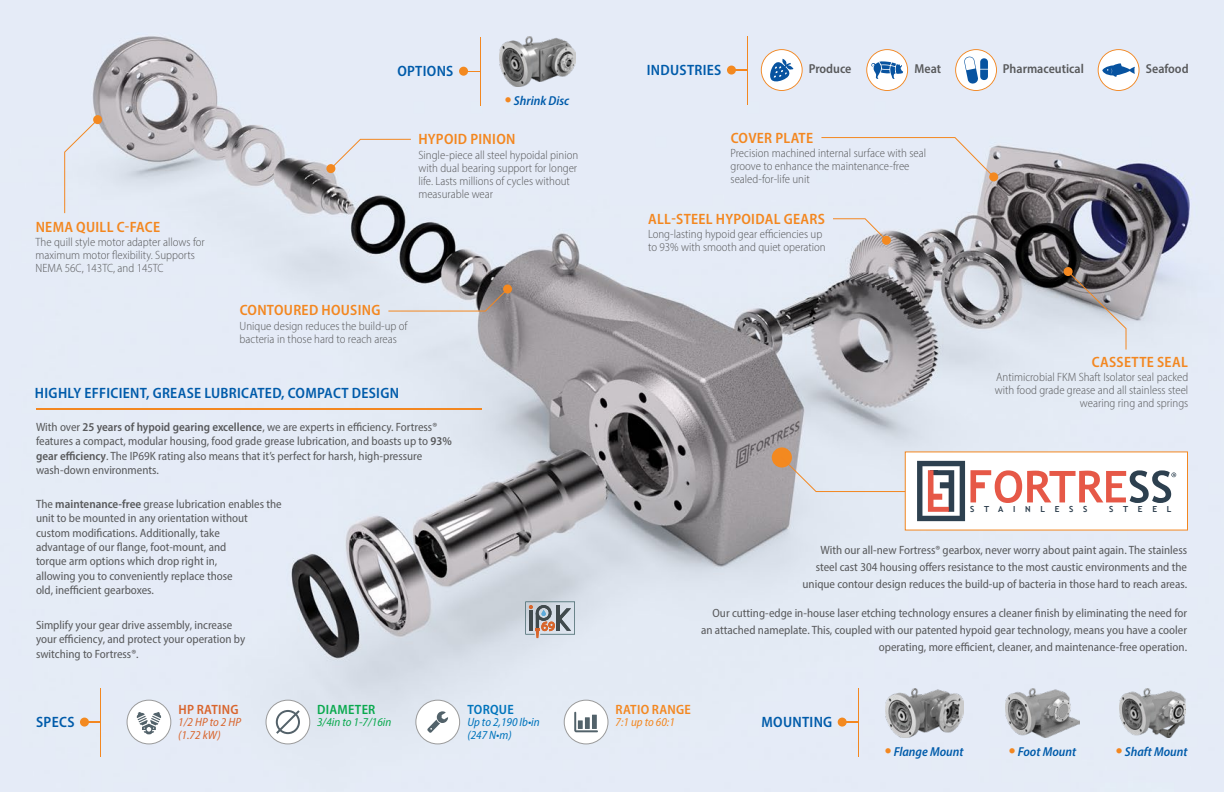
<style>
.page{position:relative;width:1224px;height:792px;background:#fff}
.page>*{position:absolute;margin:0;border:0;box-sizing:border-box;transform-origin:0 0}
.t1{font:600 semi-condensed 15px "Myriad Pro";letter-spacing:.02em;color:#f38720}
.t2{font:600 semi-condensed 15px "Myriad Pro";letter-spacing:.02em;color:#005baa}
.t3{font:600 semi-condensed 13.5px "Myriad Pro";letter-spacing:.02em;color:#f38720}
.t4{font:600 semi-condensed 13.5px "Myriad Pro";letter-spacing:.02em;color:#d9652d}
.t5{font:600 semi-condensed 13.5px "Myriad Pro";letter-spacing:.02em;color:#09a94e}
.t6{font:600 semi-condensed 13.5px "Myriad Pro";letter-spacing:.02em;color:#0074bc}
.t7{font:italic 600 semi-condensed 13px "Myriad Pro";color:#005baa}
.t8{font:600 semi-condensed 13px "Myriad Pro";color:#58595b}
.t9{font:semi-condensed 12px/14.4px "Myriad Pro";color:#58595b}
.t10{font:300 semi-condensed 12px/13px "Myriad Pro";color:#58595b}
.t11{font:italic semi-condensed 12px/13px "Myriad Pro";color:#0074bc}
.t12{font:italic semi-condensed 12px/13px "Myriad Pro";color:#d9652d}
.t13{font:italic semi-condensed 12px "Myriad Pro";color:#09a94e}
.t14{font:italic semi-condensed 12px "Myriad Pro";color:#f38720}
.t15{font:700 8.3px "Trebuchet MS";letter-spacing:1.16em;color:#2d3f4e}
.s1{font-weight:700;font-style:normal;font-stretch:normal;font-size:20px;color:#f38720}
.s2{font-weight:600}
</style>
<div class="page">
<img style="left:0;top:0;width:1224px;height:792px">
<svg style="left:525px;top:602px;width:50px;height:36px;background:#a8a8ab"></svg>
<hr style="left:36px;top:409px;width:446px;height:1px;background:#f38720">
<svg style="left:127px;top:700px;width:44px;height:44px"></svg>
<svg style="left:266px;top:700px;width:44px;height:44px"></svg>
<svg style="left:415px;top:700px;width:45px;height:44px"></svg>
<hr style="left:100px;top:688px;width:1px;height:68px;background:#f38720">
<div style="left:80px;top:718px;width:9px;height:9px;background:#f38920;border-radius:50%"></div>
<div style="left:93px;top:115px;width:9px;height:9px;background:#f38920;border-radius:50%"></div>
<svg style="left:64px;top:119px;width:35px;height:95px;background:#e4e6ed"></svg>
<div style="left:326px;top:164px;width:9px;height:9px;background:#f38920;border-radius:50%"></div>
<svg style="left:330px;top:138px;width:82px;height:32px;background:#e5e6ed"></svg>
<div style="left:503px;top:285px;width:9px;height:9px;background:#f38920;border-radius:50%"></div>
<svg style="left:387px;top:288px;width:121px;height:24px;background:#c1bfc1"></svg>
<svg style="left:564px;top:700px;width:44px;height:44px"></svg>
<div style="left:772px;top:447px;width:20px;height:21px;background:#f38920;border-radius:50%"></div>
<svg style="left:780px;top:455px;width:125px;height:38px;background:#dcdcdf"></svg>
<div style="left:905px;top:451px;width:283px;height:80px;background:#fff"></div>
<div style="left:989px;top:172px;width:9px;height:9px;background:#f38920;border-radius:50%"></div>
<svg style="left:820px;top:137px;width:175px;height:41px;background:#e4e6ef"></svg>
<div style="left:882px;top:236px;width:9px;height:9px;background:#f38920;border-radius:50%"></div>
<svg style="left:832px;top:218px;width:55px;height:23px"></svg>
<div style="left:1064px;top:267px;width:9px;height:9px;background:#f38920;border-radius:50%"></div>
<svg style="left:1067px;top:271px;width:60px;height:80px;background:#b5b5b9"></svg>
<img style="left:885px;top:688px;width:78px;height:49px">
<img style="left:1005px;top:688px;width:75px;height:49px">
<img style="left:1120px;top:688px;width:65px;height:49px">
<hr style="left:858px;top:688px;width:1px;height:68px;background:#f38720">
<div style="left:838px;top:718px;width:9px;height:9px;background:#f38920;border-radius:50%"></div>
<hr style="left:480px;top:37px;width:1px;height:68px;background:#f38720">
<svg style="left:468px;top:71px;width:12px;height:1px"></svg>
<div style="left:459px;top:67px;width:9px;height:9px;background:#f38920;border-radius:50%"></div>
<img style="left:499px;top:36px;width:77px;height:50px">
<hr style="left:747px;top:36px;width:1px;height:68px;background:#f38720">
<div style="left:727px;top:66px;width:9px;height:9px;background:#f38920;border-radius:50%"></div>
<svg style="left:866px;top:49px;width:42px;height:42px"></svg>
<svg style="left:1098px;top:49px;width:41px;height:42px"></svg>
<svg style="left:955px;top:49px;width:42px;height:42px"></svg>
<svg style="left:761px;top:49px;width:42px;height:42px"></svg>
<svg style="left:917px;top:461px;width:259px;height:60px"></svg>
<p class="t2" style="left:397px;top:62px;width:58px">OPTIONS</p>
<p class="t7" style="left:505px;top:93px;width:66px"><span class="s1">•</span> Shrink Disc</p>
<p class="t1" style="left:419px;top:130px;width:98px">HYPOID PINION</p>
<p class="t1" style="left:36px;top:217px;width:126px">NEMA QUILL C-FACE</p>
<p class="t10" style="left:36px;top:235px;width:171px">The quill style motor adapter allows for maximum motor flexibility. Supports<br>NEMA 56C, 143TC, and 145TC</p>
<p class="t10" style="left:418px;top:149px;width:161px">Single-piece all steel hypoidal pinion with dual bearing support for longer life. Lasts millions of cycles without measurable wear</p>
<p class="t1" style="left:240px;top:301px;width:142px">CONTOURED HOUSING</p>
<p class="t10" style="left:240px;top:320px;width:169px">Unique design reduces the build-up of bacteria in those hard to reach areas</p>
<p class="t2" style="left:35px;top:384px;width:366px">HIGHLY EFFICIENT, GREASE LUBRICATED, COMPACT DESIGN</p>
<p class="t9" style="left:36px;top:419px;width:417px">With over <span class="s2">25 years of hypoid gearing excellence</span>, we are experts in efficiency. Fortress® features a compact, modular housing, food grade grease lubrication, and boasts up to <span class="s2">93% gear efficiency</span>. The IP69K rating also means that it’s perfect for harsh, high-pressure wash-down environments.</p>
<p class="t9" style="left:36px;top:496px;width:247px">The <span class="s2">maintenance-free</span> grease lubrication enables the unit to be mounted in any orientation without custom modifications. Additionally, take<br>advantage of our flange, foot-mount, and<br>torque arm options which drop right in,<br>allowing you to conveniently replace those<br>old, inefficient gearboxes.</p>
<p class="t9" style="left:36px;top:617px;width:211px">Simplify your gear drive assembly, increase your efficiency, and protect your operation by switching to Fortress®.</p>
<p class="t2" style="left:36px;top:713px;width:40px">SPECS</p>
<p class="t4" style="left:178px;top:701px;width:62px">HP RATING</p>
<p class="t12" style="left:178px;top:716px;width:64px">1/2 HP to 2 HP (1.72 kW)</p>
<p class="t5" style="left:317px;top:701px;width:60px">DIAMETER</p>
<p class="t13" style="left:317px;top:715px;width:76px">3/4in to 1-7/16in</p>
<p class="t6" style="left:468px;top:701px;width:48px">TORQUE</p>
<p class="t11" style="left:467px;top:716px;width:74px">Up to 2,190 Ib•in (247 N•m)</p>
<p class="t2" style="left:647px;top:61px;width:76px">INDUSTRIES</p>
<p class="t8" style="left:809px;top:61px;width:44px">Produce</p>
<p class="t8" style="left:914px;top:61px;width:28px">Meat</p>
<p class="t8" style="left:1003px;top:61px;width:82px">Pharmaceutical</p>
<p class="t8" style="left:1146px;top:61px;width:44px">Seafood</p>
<p class="t1" style="left:731px;top:128px;width:84px">COVER PLATE</p>
<p class="t10" style="left:731px;top:146px;width:197px">Precision machined internal surface with seal groove to enhance the maintenance-free sealed-for-life unit</p>
<p class="t1" style="left:648px;top:210px;width:178px">ALL-STEEL HYPOIDAL GEARS</p>
<p class="t10" style="left:648px;top:227px;width:179px">Long-lasting hypoid gear efficiencies up to 93% with smooth and quiet operation</p>
<p class="t1" style="left:1092px;top:352px;width:98px">CASSETTE SEAL</p>
<p class="t10" style="left:995px;top:371px;width:195px;text-align:right">Antimicrobial FKM Shaft Isolator seal packed with food grade grease and all stainless steel wearing ring and springs</p>
<p class="t15" style="left:970px;top:504px;width:119px">STAINLESS</p>
<p class="t15" style="left:1109px;top:504px;width:64px">STEEL</p>
<p class="t9" style="left:803px;top:542px;width:386px;line-height:17px;text-align:right">With our all-new Fortress® gearbox, never worry about paint again. The stainless steel cast 304 housing offers resistance to the most caustic environments and the unique contour design reduces the build-up of bacteria in those hard to reach areas.</p>
<p class="t9" style="left:701px;top:605px;width:488px;line-height:17px;text-align:right">Our cutting-edge in-house laser etching technology ensures a cleaner finish by eliminating the need for an attached nameplate. This, coupled with our patented hypoid gear technology, means you have a cooler operating, more efficient, cleaner, and maintenance-free operation.</p>
<p class="t3" style="left:616px;top:701px;width:77px">RATIO RANGE</p>
<p class="t14" style="left:615px;top:715px;width:61px">7:1 up to 60:1</p>
<p class="t2" style="left:761px;top:713px;width:72px">MOUNTING</p>
<p class="t7" style="left:885px;top:744px;width:80px"><span class="s1">•</span> Flange Mount</p>
<p class="t7" style="left:1009px;top:744px;width:69px"><span class="s1">•</span> Foot Mount</p>
<p class="t7" style="left:1116px;top:744px;width:73px"><span class="s1">•</span> Shaft Mount</p>
</div>
